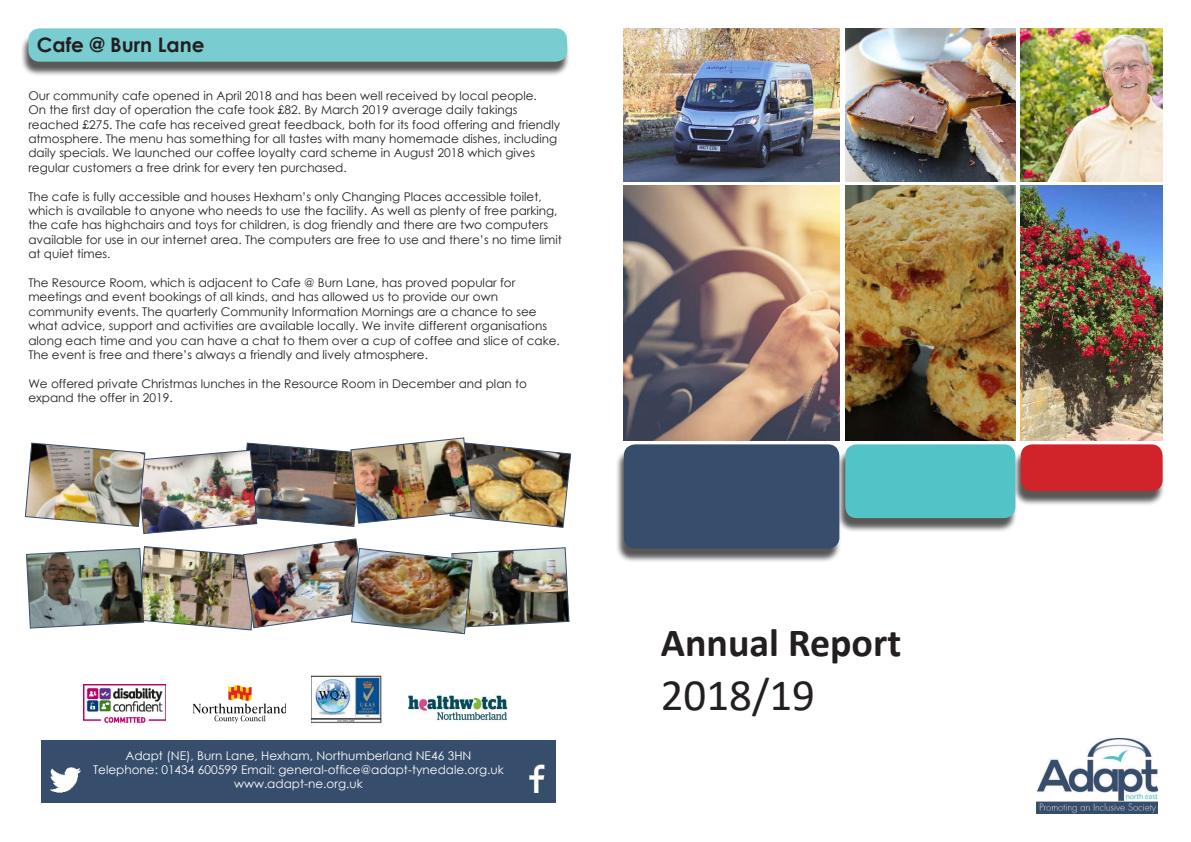
<style>
.page{position:relative;width:1191px;height:842px;background:#fff}
.page>*{position:absolute;margin:0;border:0;box-sizing:border-box;transform-origin:0 0}
.t1{font:45px "Calibri";color:#231f20}
.t2{font:700 40px "Calibri";color:#231f20}
.t3{font:700 20px "Century Gothic";color:#231f20}
.t4{font:12px/14.4px "Century Gothic";color:#231f20}
.t5{font:12px/14.4px "Century Gothic";color:#fff;text-align:center}
</style>
<div class="page">
<div style="left:41px;top:740px;width:515px;height:62px;background:#364d6c"></div>
<img style="left:529px;top:764px;width:16px;height:29px">
<img style="left:84px;top:684px;width:82px;height:39px">
<img style="left:312px;top:675px;width:71px;height:50px">
<img style="left:192px;top:685px;width:94px;height:39px">
<img style="left:408px;top:694px;width:99px;height:27px">
<img style="left:624px;top:28px;width:215px;height:153px">
<img style="left:845px;top:28px;width:170px;height:153px">
<img style="left:1020px;top:28px;width:142px;height:153px">
<img style="left:624px;top:186px;width:215px;height:255px">
<img style="left:845px;top:186px;width:170px;height:255px">
<img style="left:1020px;top:186px;width:142px;height:255px">
<div style="left:1012px;top:448px;width:152px;height:58px;background:#231f20;opacity:.75"></div>
<div style="left:1020px;top:444px;width:142px;height:47px;background:#d1232a;border-radius:11px"></div>
<div style="left:836px;top:448px;width:181px;height:85px;background:#231f20;opacity:.75"></div>
<div style="left:845px;top:444px;width:170px;height:74px;background:#52c3c6;border-radius:11px"></div>
<div style="left:615px;top:448px;width:226px;height:115px;background:#231f20;opacity:.75"></div>
<div style="left:624px;top:444px;width:215px;height:105px;background:#364d6c;border-radius:11px"></div>
<img style="left:1036px;top:739px;width:121px;height:75px">
<div style="left:21px;top:32px;width:549px;height:45px;background:#231f20;opacity:.75"></div>
<div style="left:28px;top:28px;width:539px;height:34px;background:#79cdd0;border-radius:11px"></div>
<img style="left:25px;top:437px;width:546px;height:197px">
<img style="left:50px;top:767px;width:32px;height:26px">
<h3 class="t3" style="left:37px;top:29px;width:169px">Cafe @ Burn Lane</h3>
<p class="t4" style="left:28px;top:88px;width:533px">Our community cafe opened in April 2018 and has been well received by local people.<br>On the first day of operation the cafe took £82. By March 2019 average daily takings reached £275. The cafe has received great feedback, both for its food offering and friendly atmosphere. The menu has something for all tastes with many homemade dishes, including daily specials. We launched our coffee loyalty card scheme in August 2018 which gives regular customers a free drink for every ten purchased.</p>
<p class="t4" style="left:28px;top:189px;width:535px">The cafe is fully accessible and houses Hexham’s only Changing Places accessible toilet, which is available to anyone who needs to use the facility. As well as plenty of free parking, the cafe has highchairs and toys for children, is dog friendly and there are two computers available for use in our internet area. The computers are free to use and there’s no time limit at quiet times.</p>
<p class="t4" style="left:28px;top:275px;width:533px">The Resource Room, which is adjacent to Cafe @ Burn Lane, has proved popular for meetings and event bookings of all kinds, and has allowed us to provide our own community events. The quarterly Community Information Mornings are a chance to see what advice, support and activities are available locally. We invite different organisations along each time and you can have a chat to them over a cup of coffee and slice of cake.<br>The event is free and there’s always a friendly and lively atmosphere.</p>
<p class="t4" style="left:28px;top:376px;width:500px">We offered private Christmas lunches in the Resource Room in December and plan to expand the offer in 2019.</p>
<p class="t5" style="left:93px;top:748px;width:412px">Adapt (NE), Burn Lane, Hexham, Northumberland NE46 3HN<br>Telephone: 01434 600599 Email: general-office@adapt-tynedale.org.uk www.adapt-ne.org.uk</p>
<h2 class="t2" style="left:661px;top:614px;width:242px">Annual Report</h2>
<h1 class="t1" style="left:661px;top:664px;width:156px">2018/19</h1>
</div>
